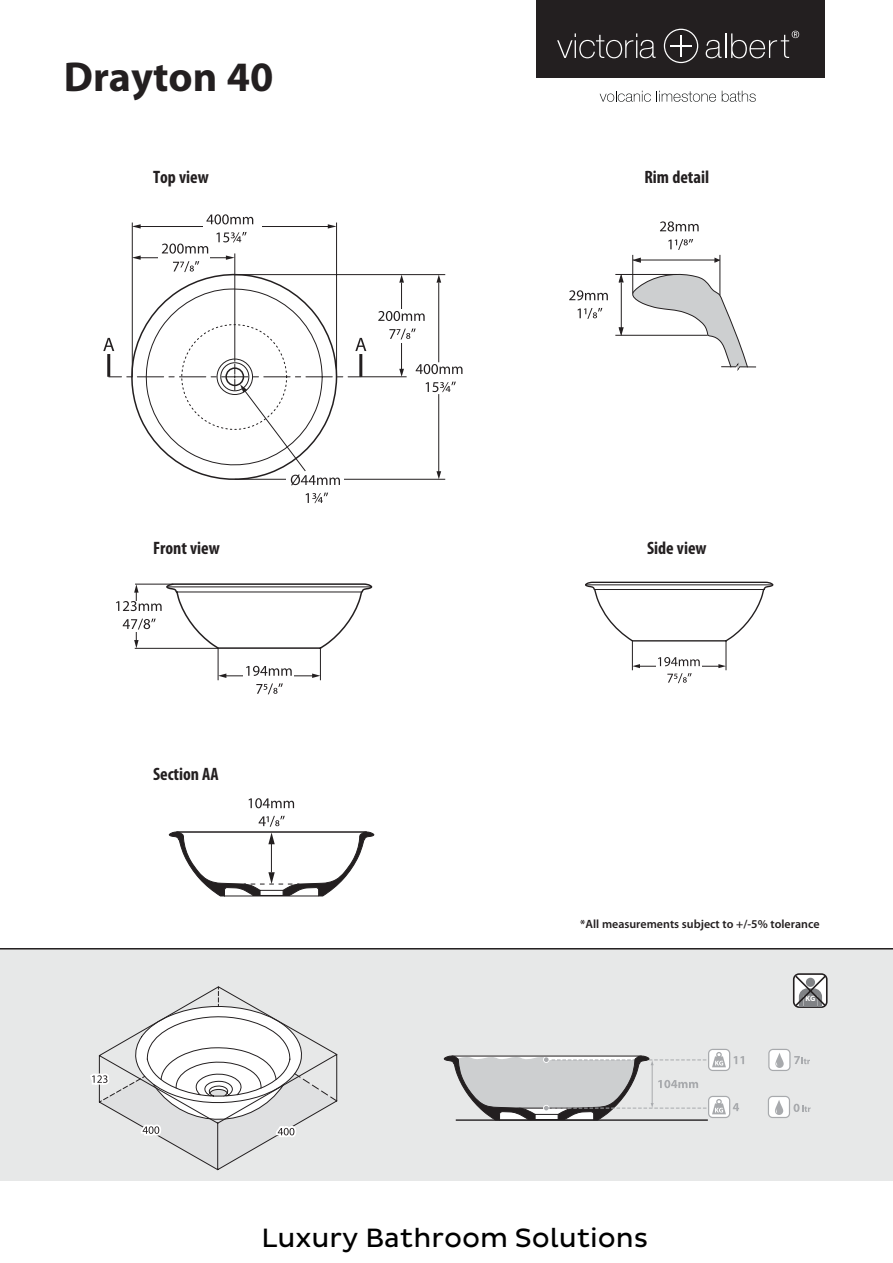
<style>
.page{position:relative;width:893px;height:1263px;background:#fff}
.page>*{position:absolute;margin:0;border:0;box-sizing:border-box;transform-origin:0 0}
.t1{font:700 42px "Myriad Pro";color:#231f20}
.t2{font:27px "Pluto Sans";color:#000}
.t3{font:700 condensed 18px "Myriad Pro";color:#231f20}
.t4{font:600 12px "Myriad Pro";color:#231f20}
.t5{font:700 7.8px "Myriad Pro";color:#fff}
</style>
<div class="page">
<div style="left:0;top:948px;width:893px;height:233px;background:#e7e8e8"></div>
<svg style="left:88px;top:986px;width:250px;height:184px"></svg>
<svg style="left:768px;top:1096px;width:43px;height:22px"></svg>
<svg style="left:768px;top:1049px;width:42px;height:22px"></svg>
<svg style="left:443px;top:1049px;width:301px;height:72px;background:#cacacb"></svg>
<svg style="left:793px;top:973px;width:35px;height:35px"></svg>
<div style="left:536px;top:0;width:288px;height:77px;background:#231f20"></div>
<svg style="left:557px;top:33px;width:99px;height:25px"></svg>
<svg style="left:664px;top:29px;width:34px;height:34px"></svg>
<hr style="left:680px;top:35px;width:2px;height:22px;background:#fff">
<hr style="left:670px;top:45px;width:22px;height:2px;background:#fff">
<svg style="left:706px;top:31px;width:93px;height:27px"></svg>
<svg style="left:600px;top:91px;width:51px;height:11px"></svg>
<svg style="left:659px;top:91px;width:57px;height:11px"></svg>
<svg style="left:722px;top:91px;width:34px;height:11px"></svg>
<hr style="left:586px;top:320px;width:1px;height:39px;background:#231f20">
<hr style="left:235px;top:274px;width:210px;height:1px;background:#231f20">
<hr style="left:235px;top:479px;width:210px;height:1px;background:#231f20">
<hr style="left:438px;top:283px;width:1px;height:189px;background:#231f20">
<svg style="left:436px;top:275px;width:5px;height:8px"></svg>
<svg style="left:436px;top:471px;width:5px;height:8px"></svg>
<hr style="left:401px;top:283px;width:1px;height:88px;background:#231f20">
<svg style="left:399px;top:275px;width:5px;height:8px"></svg>
<svg style="left:399px;top:369px;width:5px;height:7px"></svg>
<div style="left:413px;top:362px;width:51px;height:32px;background:#fff"></div>
<div style="left:374px;top:309px;width:57px;height:34px;background:#fff"></div>
<svg style="left:306px;top:493px;width:22px;height:10px"></svg>
<svg style="left:378px;top:311px;width:47px;height:10px"></svg>
<svg style="left:389px;top:328px;width:27px;height:11px"></svg>
<svg style="left:416px;top:364px;width:46px;height:10px"></svg>
<svg style="left:426px;top:382px;width:30px;height:10px"></svg>
<hr style="left:361px;top:376px;width:46px;height:1px;background:#231f20">
<svg style="left:103px;top:214px;width:263px;height:272px"></svg>
<hr style="left:218px;top:648px;width:1px;height:32px;background:#231f20">
<hr style="left:320px;top:648px;width:1px;height:32px;background:#231f20">
<hr style="left:225px;top:675px;width:89px;height:1px;background:#231f20">
<svg style="left:218px;top:673px;width:8px;height:5px"></svg>
<svg style="left:312px;top:673px;width:8px;height:5px"></svg>
<div style="left:244px;top:663px;width:50px;height:34px;background:#fff"></div>
<svg style="left:246px;top:666px;width:46px;height:10px"></svg>
<svg style="left:256px;top:683px;width:27px;height:11px"></svg>
<svg style="left:116px;top:583px;width:257px;height:68px"></svg>
<hr style="left:135px;top:782px;width:84px;height:1px;background:#231f20">
<svg style="left:249px;top:798px;width:45px;height:10px"></svg>
<svg style="left:169px;top:816px;width:205px;height:81px"></svg>
<svg style="left:585px;top:581px;width:188px;height:102px"></svg>
<hr style="left:632px;top:255px;width:1px;height:39px;background:#231f20">
<svg style="left:632px;top:272px;width:124px;height:99px"></svg>
<hr style="left:615px;top:335px;width:93px;height:1px;background:#231f20">
<hr style="left:615px;top:274px;width:62px;height:1px;background:#231f20">
<hr style="left:621px;top:282px;width:1px;height:46px;background:#231f20">
<svg style="left:619px;top:275px;width:5px;height:7px"></svg>
<svg style="left:619px;top:327px;width:5px;height:8px"></svg>
<div style="left:562px;top:285px;width:51px;height:41px;background:#fff"></div>
<svg style="left:569px;top:290px;width:39px;height:10px"></svg>
<svg style="left:578px;top:308px;width:24px;height:11px"></svg>
<hr style="left:720px;top:255px;width:1px;height:40px;background:#231f20">
<hr style="left:638px;top:260px;width:77px;height:1px;background:#231f20">
<svg style="left:633px;top:258px;width:8px;height:4px"></svg>
<svg style="left:714px;top:258px;width:6px;height:4px"></svg>
<svg style="left:660px;top:221px;width:39px;height:10px"></svg>
<svg style="left:668px;top:239px;width:25px;height:11px"></svg>
<h1 class="t1" style="left:64px;top:53px;width:211px">Drayton 40</h1>
<p class="t3" style="left:153px;top:167px;width:57px">Top view</p>
<p class="t3" style="left:153px;top:538px;width:68px">Front view</p>
<p class="t3" style="left:153px;top:764px;width:67px">Section AA</p>
<p class="t3" style="left:644px;top:167px;width:66px">Rim detail</p>
<p class="t3" style="left:647px;top:538px;width:61px">Side view</p>
<p class="t4" style="left:580px;top:917px;width:241px">*All measurements subject to +/-5% tolerance</p>
<p class="t5" style="left:806px;top:994px;width:11px">KG</p>
<h2 class="t2" style="left:261px;top:1222px;width:388px">Luxury Bathroom Solutions</h2>
</div>
